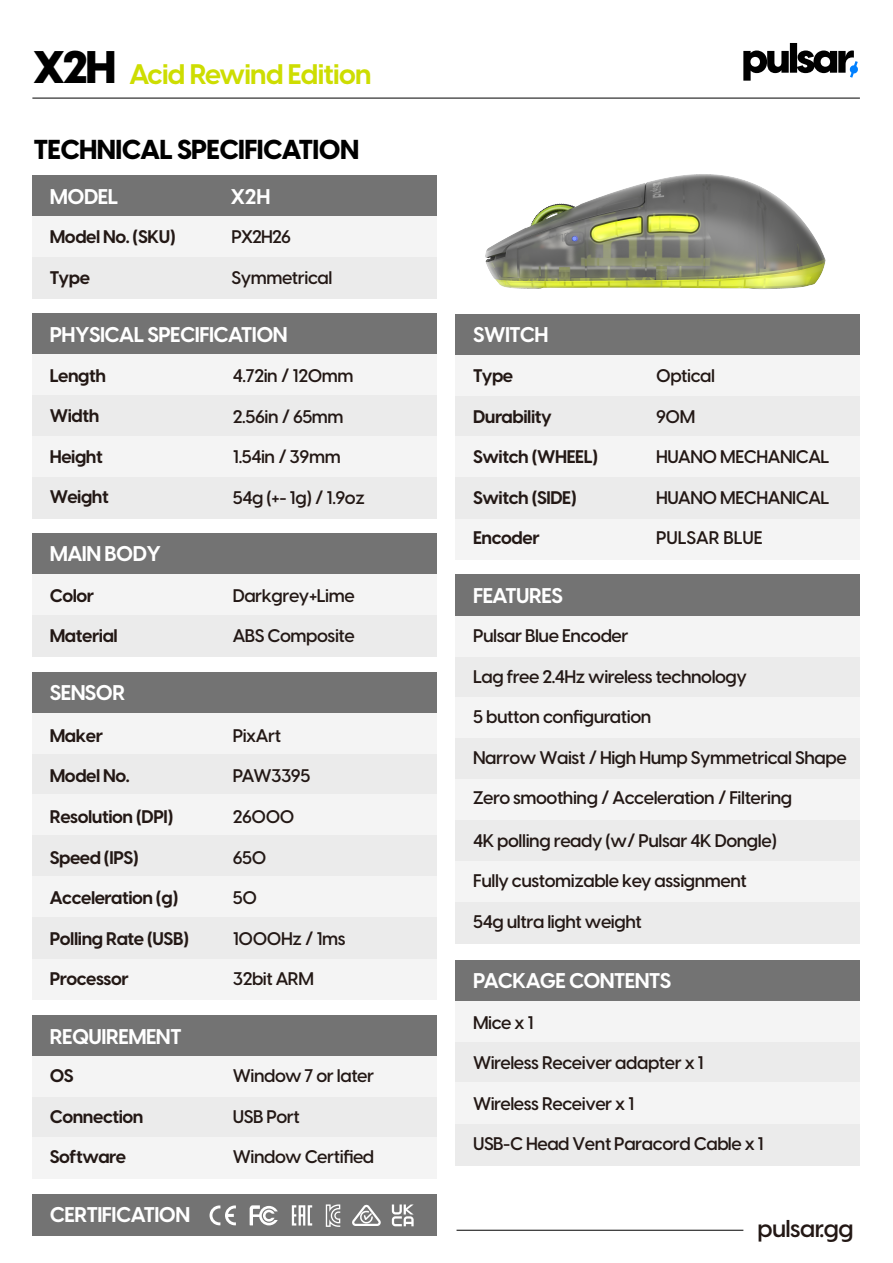
<style>
.page{position:relative;width:893px;height:1263px;background:#fff}
.page>*{position:absolute;margin:0;border:0;box-sizing:border-box;transform-origin:0 0}
.t1{font:800 45px "Visby CF";color:#000}
.t2{font:700 27.9px "Visby CF";letter-spacing:-.025em;color:#cddd01}
.t3{font:800 27px "Visby CF";letter-spacing:-.025em;color:#000}
.t4{font:600 24px "Visby CF";letter-spacing:-.025em;color:#231815}
.t5{font:700 21px "Visby CF";letter-spacing:-.025em;color:#fff}
.t6{font:600 18px "Visby CF";letter-spacing:-.025em;color:#231815}
.t7{font:700 18px "Visby CF";letter-spacing:-.025em;color:#231815}
.t8{font:600 18px "Visby CF";letter-spacing:-.005em;color:#231815}
</style>
<div class="page">
<hr style="left:32px;top:98px;width:828px;height:1px;background:#000">
<div style="left:32px;top:175px;width:405px;height:41px;background:#737373"></div>
<div style="left:32px;top:216px;width:405px;height:41px;background:#f4f4f4"></div>
<div style="left:32px;top:257px;width:405px;height:41px;background:#ebebeb"></div>
<div style="left:32px;top:314px;width:405px;height:41px;background:#737373"></div>
<div style="left:32px;top:355px;width:405px;height:41px;background:#f4f4f4"></div>
<div style="left:32px;top:396px;width:405px;height:41px;background:#ebebeb"></div>
<div style="left:32px;top:436px;width:405px;height:41px;background:#f4f4f4"></div>
<div style="left:32px;top:477px;width:405px;height:41px;background:#ebebeb"></div>
<div style="left:32px;top:1015px;width:405px;height:41px;background:#737373"></div>
<div style="left:32px;top:1056px;width:405px;height:41px;background:#f4f4f4"></div>
<div style="left:32px;top:1097px;width:405px;height:41px;background:#ebebeb"></div>
<div style="left:32px;top:1138px;width:405px;height:41px;background:#f4f4f4"></div>
<div style="left:32px;top:533px;width:405px;height:41px;background:#737373"></div>
<div style="left:32px;top:574px;width:405px;height:41px;background:#f4f4f4"></div>
<div style="left:32px;top:615px;width:405px;height:41px;background:#ebebeb"></div>
<div style="left:32px;top:672px;width:405px;height:41px;background:#737373"></div>
<div style="left:32px;top:713px;width:405px;height:41px;background:#f4f4f4"></div>
<div style="left:32px;top:754px;width:405px;height:41px;background:#ebebeb"></div>
<div style="left:32px;top:794px;width:405px;height:41px;background:#f4f4f4"></div>
<div style="left:32px;top:835px;width:405px;height:41px;background:#ebebeb"></div>
<div style="left:32px;top:876px;width:405px;height:41px;background:#f4f4f4"></div>
<div style="left:32px;top:958px;width:405px;height:41px;background:#f4f4f4"></div>
<div style="left:32px;top:917px;width:405px;height:41px;background:#ebebeb"></div>
<div style="left:455px;top:314px;width:405px;height:41px;background:#737373"></div>
<div style="left:455px;top:355px;width:405px;height:41px;background:#f4f4f4"></div>
<div style="left:455px;top:396px;width:405px;height:41px;background:#ebebeb"></div>
<div style="left:455px;top:436px;width:405px;height:42px;background:#f4f4f4"></div>
<div style="left:455px;top:518px;width:405px;height:41px;background:#f4f4f4"></div>
<div style="left:455px;top:478px;width:405px;height:41px;background:#ebebeb"></div>
<div style="left:455px;top:575px;width:405px;height:41px;background:#737373"></div>
<div style="left:455px;top:616px;width:405px;height:41px;background:#f4f4f4"></div>
<div style="left:455px;top:657px;width:405px;height:41px;background:#ebebeb"></div>
<div style="left:455px;top:697px;width:405px;height:41px;background:#f4f4f4"></div>
<div style="left:455px;top:738px;width:405px;height:41px;background:#ebebeb"></div>
<div style="left:455px;top:779px;width:405px;height:41px;background:#f4f4f4"></div>
<div style="left:455px;top:820px;width:405px;height:41px;background:#ebebeb"></div>
<div style="left:455px;top:960px;width:405px;height:41px;background:#737373"></div>
<div style="left:455px;top:1001px;width:405px;height:42px;background:#f4f4f4"></div>
<div style="left:455px;top:1043px;width:405px;height:41px;background:#ebebeb"></div>
<div style="left:455px;top:1083px;width:405px;height:41px;background:#f4f4f4"></div>
<div style="left:455px;top:1124px;width:405px;height:41px;background:#ebebeb"></div>
<div style="left:32px;top:1194px;width:405px;height:41px;background:#737373"></div>
<hr style="left:456px;top:1230px;width:287px;height:1px;background:#000">
<div style="left:455px;top:861px;width:405px;height:41px;background:#f4f4f4"></div>
<div style="left:455px;top:902px;width:405px;height:41px;background:#ebebeb"></div>
<svg style="left:854px;top:61px;width:4px;height:13px"></svg>
<img style="left:461px;top:43px;width:393px;height:246px">
<svg style="left:250px;top:1205px;width:28px;height:20px"></svg>
<svg style="left:210px;top:1205px;width:26px;height:20px"></svg>
<svg style="left:292px;top:1205px;width:20px;height:20px"></svg>
<svg style="left:392px;top:1204px;width:22px;height:22px"></svg>
<svg style="left:352px;top:1204px;width:29px;height:22px"></svg>
<svg style="left:326px;top:1204px;width:14px;height:23px"></svg>
<h1 class="t1" style="left:34px;top:37px;width:84px">X2H</h1>
<h2 class="t2" style="left:130px;top:56px;width:244px">Acid Rewind Edition</h2>
<h3 class="t3" style="left:34px;top:132px;width:327px">TECHNICAL SPECIFICATION</h3>
<p class="t5" style="left:50px;top:183px;width:70px">MODEL</p>
<p class="t7" style="left:50px;top:225px;width:127px">Model No. (SKU)</p>
<p class="t7" style="left:50px;top:266px;width:42px">Type</p>
<p class="t5" style="left:231px;top:183px;width:41px">X2H</p>
<p class="t6" style="left:231px;top:226px;width:61px">PX2H26</p>
<p class="t6" style="left:231px;top:266px;width:102px">Symmetrical</p>
<p class="t5" style="left:50px;top:321px;width:239px">PHYSICAL SPECIFICATION</p>
<p class="t7" style="left:50px;top:364px;width:58px">Length</p>
<p class="t7" style="left:50px;top:404px;width:51px">Width</p>
<p class="t7" style="left:50px;top:445px;width:55px">Height</p>
<p class="t7" style="left:50px;top:485px;width:61px">Weight</p>
<p class="t6" style="left:233px;top:365px;width:122px">4.72in / 120mm</p>
<p class="t6" style="left:233px;top:405px;width:112px">2.56in / 65mm</p>
<p class="t6" style="left:233px;top:446px;width:110px">1.54in / 39mm</p>
<p class="t6" style="left:233px;top:486px;width:133px">54g (+- 1g) / 1.9oz</p>
<p class="t5" style="left:50px;top:540px;width:113px">MAIN BODY</p>
<p class="t7" style="left:50px;top:584px;width:46px">Color</p>
<p class="t7" style="left:50px;top:624px;width:70px">Material</p>
<p class="t5" style="left:50px;top:679px;width:77px">SENSOR</p>
<p class="t7" style="left:50px;top:724px;width:55px">Maker</p>
<p class="t7" style="left:50px;top:764px;width:81px">Model No.</p>
<p class="t7" style="left:50px;top:805px;width:125px">Resolution (DPI)</p>
<p class="t7" style="left:50px;top:845px;width:91px">Speed (IPS)</p>
<p class="t7" style="left:50px;top:886px;width:130px">Acceleration (g)</p>
<p class="t7" style="left:50px;top:926px;width:141px">Polling Rate (USB)</p>
<p class="t7" style="left:50px;top:967px;width:81px">Processor</p>
<p class="t5" style="left:50px;top:1023px;width:133px">REQUIREMENT</p>
<p class="t7" style="left:50px;top:1064px;width:26px">OS</p>
<p class="t7" style="left:50px;top:1104px;width:95px">Connection</p>
<p class="t7" style="left:50px;top:1145px;width:78px">Software</p>
<p class="t5" style="left:50px;top:1201px;width:142px">CERTIFICATION</p>
<p class="t6" style="left:233px;top:584px;width:123px">Darkgrey+Lime</p>
<p class="t6" style="left:233px;top:625px;width:123px">ABS Composite</p>
<p class="t6" style="left:233px;top:724px;width:50px">PixArt</p>
<p class="t6" style="left:233px;top:765px;width:79px">PAW3395</p>
<p class="t6" style="left:233px;top:805px;width:63px">26000</p>
<p class="t6" style="left:233px;top:846px;width:35px">650</p>
<p class="t6" style="left:233px;top:886px;width:26px">50</p>
<p class="t6" style="left:233px;top:927px;width:114px">1000Hz / 1ms</p>
<p class="t6" style="left:233px;top:967px;width:83px">32bit ARM</p>
<p class="t6" style="left:233px;top:1064px;width:143px">Window 7 or later</p>
<p class="t6" style="left:233px;top:1105px;width:68px">USB Port</p>
<p class="t6" style="left:233px;top:1145px;width:143px">Window Certified</p>
<p class="t5" style="left:473px;top:322px;width:77px">SWITCH</p>
<p class="t7" style="left:473px;top:364px;width:42px">Type</p>
<p class="t7" style="left:473px;top:405px;width:80px">Durability</p>
<p class="t7" style="left:473px;top:445px;width:127px">Switch (WHEEL)</p>
<p class="t7" style="left:473px;top:486px;width:105px">Switch (SIDE)</p>
<p class="t7" style="left:473px;top:526px;width:68px">Encoder</p>
<p class="t5" style="left:473px;top:582px;width:91px">FEATURES</p>
<p class="t6" style="left:656px;top:364px;width:61px">Optical</p>
<p class="t6" style="left:656px;top:405px;width:41px">90M</p>
<p class="t6" style="left:656px;top:445px;width:175px">HUANO MECHANICAL</p>
<p class="t6" style="left:656px;top:486px;width:175px">HUANO MECHANICAL</p>
<p class="t8" style="left:656px;top:526px;width:108px">PULSAR BLUE</p>
<p class="t6" style="left:473px;top:624px;width:157px">Pulsar Blue Encoder</p>
<p class="t6" style="left:473px;top:665px;width:275px">Lag free 2.4Hz wireless technology</p>
<p class="t6" style="left:473px;top:705px;width:180px">5 button configuration</p>
<p class="t6" style="left:473px;top:746px;width:375px">Narrow Waist / High Hump Symmetrical Shape</p>
<p class="t6" style="left:473px;top:786px;width:321px">Zero smoothing / Acceleration / Filtering</p>
<p class="t6" style="left:473px;top:829px;width:305px">4K polling ready (w/ Pulsar 4K Dongle)</p>
<p class="t6" style="left:473px;top:869px;width:275px">Fully customizable key assignment</p>
<p class="t6" style="left:473px;top:910px;width:170px">54g ultra light weight</p>
<p class="t5" style="left:473px;top:967px;width:200px">PACKAGE CONTENTS</p>
<p class="t6" style="left:473px;top:1011px;width:62px">Mice x 1</p>
<p class="t6" style="left:473px;top:1051px;width:232px">Wireless Receiver adapter x 1</p>
<p class="t6" style="left:473px;top:1092px;width:163px">Wireless Receiver x 1</p>
<p class="t6" style="left:473px;top:1132px;width:292px">USB-C Head Vent Paracord Cable x 1</p>
<h3 class="t4" style="left:757px;top:1213px;width:97px">pulsar.gg</h3>
</div>
